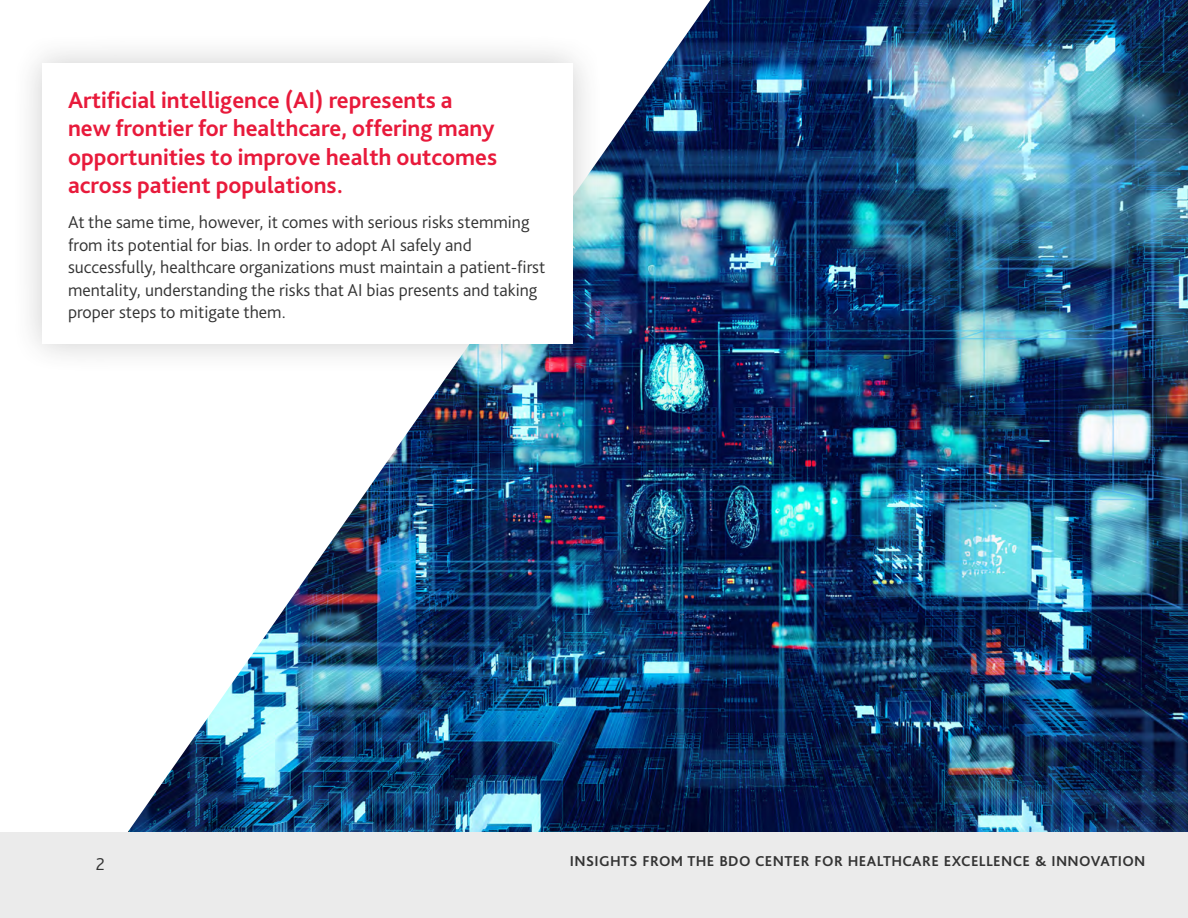
<style>
.page{position:relative;width:1188px;height:918px;background:#fff}
.page>*{position:absolute;margin:0;border:0;box-sizing:border-box;transform-origin:0 0}
.Intro{font:700 24px/28.5px "Bliss Pro";color:#e81a3b}
.Body_text_-_3mm_after{font:300 18px/22.5px "Bliss Pro";color:#333}
.t1{font:700 15px "Bliss Pro";letter-spacing:.025em;color:#333}
</style>
<div class="page">
<img style="left:710px;top:0;width:478px;height:833px">
<img style="left:0;top:0;width:710px;height:833px">
<div style="left:11px;top:32px;width:593px;height:344px;background:#333;opacity:.25"></div>
<div style="left:43px;top:64px;width:530px;height:280px;background:#fff"></div>
<div style="left:0;top:833px;width:1188px;height:85px;background:#ebebeb"></div>
<p class="Intro" style="left:68px;top:85px;width:431px">Artificial intelligence (AI) represents a new frontier for healthcare, offering many opportunities to improve health outcomes across patient populations.</p>
<p class="Body_text_-_3mm_after" style="left:68px;top:211px;width:479px">At the same time, however, it comes with serious risks stemming from its potential for bias. In order to adopt AI safely and successfully, healthcare organizations must maintain a patient-first mentality, understanding the risks that AI bias presents and taking proper steps to mitigate them.</p>
<p class="Body_text_-_3mm_after" style="left:96px;top:853px;width:11px">2</p>
<p class="t1" style="left:570px;top:851px;width:577px">INSIGHTS FROM THE BDO CENTER FOR HEALTHCARE EXCELLENCE &amp; INNOVATION</p>
</div>
